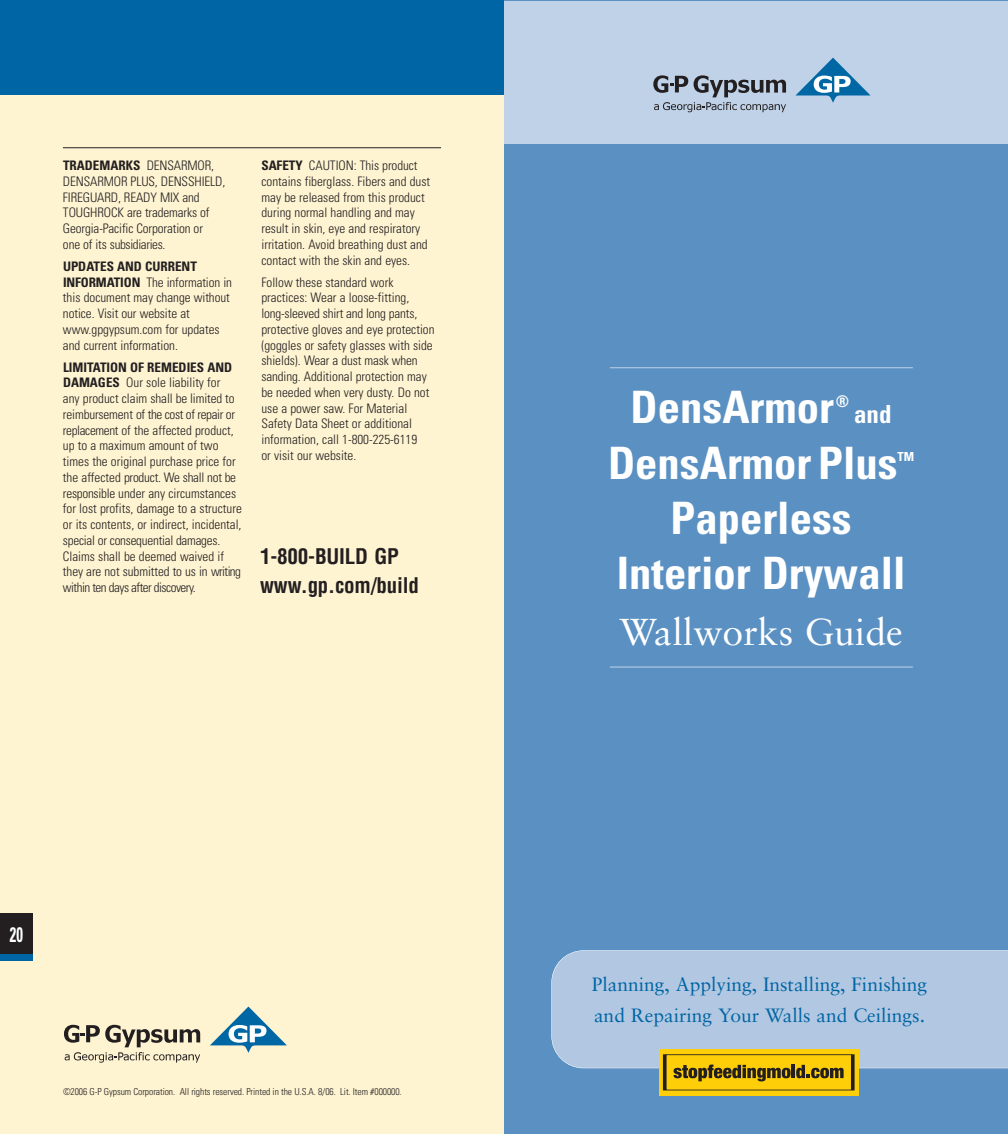
<style>
.page{position:relative;width:1008px;height:1134px;background:#fff}
.page>*{position:absolute;margin:0;border:0;box-sizing:border-box;transform-origin:0 0}
.t1{font:700 condensed 44.62px/55.3px "Univers";color:#fff;text-align:center}
.t2{font:37.45px "Sabon";color:#fff}
.t3{font:700 condensed 25.03px "Univers";color:#fff}
.t4{font:700 condensed 21px/28.7px "Helvetica";letter-spacing:-.01em;color:#231f20}
.t5{font:700 condensed 21px "Univers";color:#fff;scale:.7 1}
.t6{font:19.25px/31.5px "Sabon";color:#0065a4}
.t7{font:700 condensed 16.1px "Univers";color:#fff}
.t8{font:300 condensed 13.12px/15.8px "Univers";color:#231f20}
.t9{font:700 condensed 12.42px "Univers";color:#fff}
.t10{font:300 condensed 9.62px "Univers";letter-spacing:-.01em;color:#231f20}
.s1{font-weight:700}
</style>
<div class="page">
<div style="left:0;top:0;width:620px;height:1134px;background:#fef4d2"></div>
<div style="left:0;top:0;width:504px;height:94px;background:#0065a4"></div>
<div style="left:0;top:914px;width:32px;height:44px;background:#231f20"></div>
<div style="left:0;top:954px;width:32px;height:7px;background:#0065a4"></div>
<svg style="left:210px;top:1007px;width:77px;height:46px"></svg>
<svg style="left:64px;top:1025px;width:136px;height:38px"></svg>
<div style="left:504px;top:0;width:504px;height:1134px;background:#5a90c2"></div>
<div style="left:551px;top:950px;width:457px;height:118px;background:#b2c7e1"></div>
<div style="left:504px;top:1px;width:504px;height:142px;background:#c0d2e8"></div>
<svg style="left:659px;top:1049px;width:200px;height:47px;background:#eabe0a"></svg>
<svg style="left:674px;top:1065px;width:170px;height:16px;background:#947913"></svg>
<svg style="left:795px;top:58px;width:76px;height:45px"></svg>
<svg style="left:653px;top:75px;width:133px;height:37px"></svg>
<hr style="left:610px;top:367px;width:303px;height:1px;background:#c0d2e8">
<hr style="left:610px;top:667px;width:303px;height:1px;background:#c0d2e8">
<hr style="left:63px;top:147px;width:378px;height:1px;background:#231f20">
<p class="t8" style="left:63px;top:159px;width:164px"><span class="s1">TRADEMARKS</span> DENSARMOR,<br>DENSARMOR PLUS, DENSSHIELD,<br>FIREGUARD, READY MIX and<br>TOUGHROCK are trademarks of<br>Georgia-Pacific Corporation or<br>one of its subsidiaries.</p>
<p class="t8" style="left:63px;top:260px;width:171px"><span class="s1">UPDATES AND CURRENT<br>INFORMATION</span> The information in this document may change without notice. Visit our website at www.gpgypsum.com for updates and current information.</p>
<p class="t8" style="left:63px;top:360px;width:180px"><span class="s1">LIMITATION OF REMEDIES AND DAMAGES</span> Our sole liability for<br>any product claim shall be limited to reimbursement of the cost of repair or replacement of the affected product, up to a maximum amount of two times the original purchase price for the affected product. We shall not be responsible under any circumstances for lost profits, damage to a structure or its contents, or indirect, incidental, special or consequential damages.<br>Claims shall be deemed waived if they are not submitted to us in writing within ten days after discovery.</p>
<p class="t8" style="left:261px;top:159px;width:170px"><span class="s1">SAFETY</span> CAUTION: This product contains fiberglass. Fibers and dust may be released from this product during normal handling and may result in skin, eye and respiratory irritation. Avoid breathing dust and contact with the skin and eyes.</p>
<p class="t8" style="left:261px;top:275px;width:175px">Follow these standard work practices: Wear a loose-fitting, long-sleeved shirt and long pants, protective gloves and eye protection (goggles or safety glasses with side shields). Wear a dust mask when sanding. Additional protection may be needed when very dusty. Do not use a power saw. For Material<br>Safety Data Sheet or additional information, call 1-800-225-6119<br>or visit our website.</p>
<h3 class="t4" style="left:260px;top:543px;width:160px">1-800-BUILD GP www.gp.com/build</h3>
<h3 class="t5" style="left:10px;top:927px;width:20px">20</h3>
<p class="t10" style="left:63px;top:1088px;width:340px">©2006 G-P Gypsum Corporation. All rights reserved. Printed in the U.S.A. 8/06. Lit. Item #000000.</p>
<h1 class="t1" style="left:631px;top:383px;width:205px">DensArmor</h1>
<p class="t7" style="left:836px;top:395px;width:15px">®</p>
<h3 class="t3" style="left:854px;top:405px;width:39px">and</h3>
<h1 class="t1" style="left:608px;top:439px;width:291px">DensArmor Plus</h1>
<p class="t9" style="left:898px;top:452px;width:18px">TM</p>
<h1 class="t1" style="left:617px;top:494px;width:290px">Paperless<br>Interior Drywall</h1>
<h2 class="t2" style="left:620px;top:616px;width:285px">Wallworks Guide</h2>
<h3 class="t6" style="left:592px;top:970px;width:337px">Planning, Applying, Installing, Finishing and Repairing Your Walls and Ceilings.</h3>
</div>
